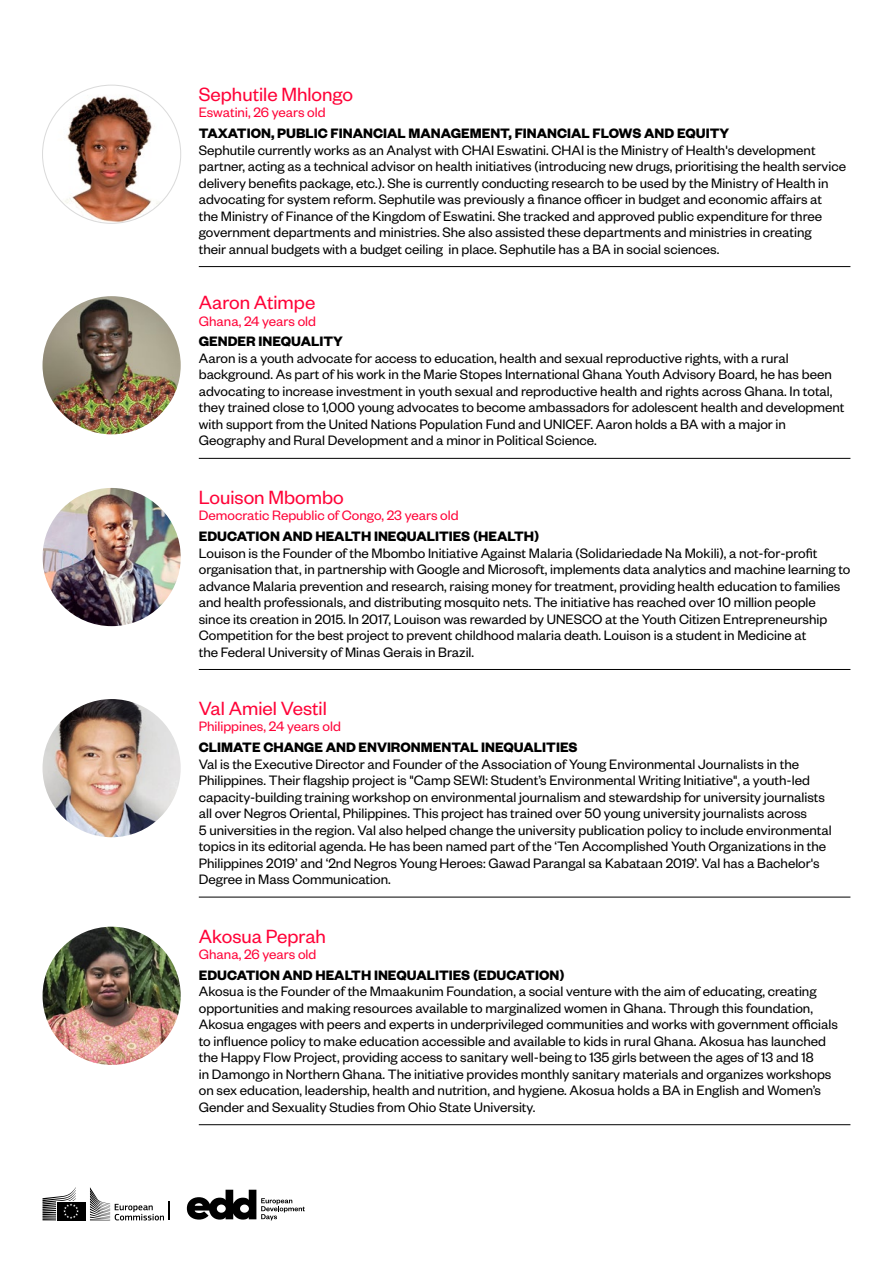
<style>
.page{position:relative;width:893px;height:1263px;background:#fff}
.page>*{position:absolute;margin:0;border:0;box-sizing:border-box;transform-origin:0 0}
.t1{font:21px "Founders Grotesk";color:#ff0338}
.t2{font:15px/16.5px "Founders Grotesk";color:#000}
.t3{font:700 15px "Founders Grotesk";color:#000}
.t4{font:15px "Founders Grotesk";color:#ff0338}
</style>
<div class="page">
<img style="left:43px;top:927px;width:138px;height:138px;border-radius:69px">
<hr style="left:199px;top:1124px;width:651px;height:1px;background:#000">
<img style="left:43px;top:699px;width:138px;height:138px;border-radius:69px">
<hr style="left:199px;top:897px;width:651px;height:1px;background:#000">
<img style="left:43px;top:488px;width:138px;height:138px;border-radius:69px">
<hr style="left:199px;top:669px;width:651px;height:1px;background:#000">
<img style="left:43px;top:296px;width:138px;height:138px;border-radius:69px">
<hr style="left:199px;top:458px;width:651px;height:1px;background:#000">
<img style="left:47px;top:85px;width:130px;height:138px">
<hr style="left:199px;top:266px;width:651px;height:1px;background:#000">
<svg style="left:90px;top:1187px;width:80px;height:33px"></svg>
<div style="left:57px;top:1202px;width:28px;height:18px;background:#000"></div>
<svg style="left:43px;top:1187px;width:36px;height:33px"></svg>
<svg style="left:187px;top:1190px;width:118px;height:30px"></svg>
<h1 class="t1" style="left:199px;top:82px;width:156px">Sephutile Mhlongo</h1>
<p class="t4" style="left:199px;top:103px;width:128px">Eswatini, 26 years old</p>
<p class="t3" style="left:199px;top:124px;width:532px">TAXATION, PUBLIC FINANCIAL MANAGEMENT, FINANCIAL FLOWS AND EQUITY</p>
<p class="t2" style="left:199px;top:141px;width:649px">Sephutile currently works as an Analyst with CHAI Eswatini. CHAI is the Ministry of Health's development partner, acting as a technical advisor on health initiatives (introducing new drugs, prioritising the health service delivery benefits package, etc.). She is currently conducting research to be used by the Ministry of Health in advocating for system reform. Sephutile was previously a finance officer in budget and economic affairs at<br>the Ministry of Finance of the Kingdom of Eswatini. She tracked and approved public expenditure for three government departments and ministries. She also assisted these departments and ministries in creating<br>their annual budgets with a budget ceiling in place. Sephutile has a BA in social sciences.</p>
<h1 class="t1" style="left:199px;top:290px;width:118px">Aaron Atimpe</h1>
<p class="t4" style="left:199px;top:312px;width:119px">Ghana, 24 years old</p>
<p class="t3" style="left:199px;top:332px;width:146px">GENDER INEQUALITY</p>
<p class="t2" style="left:199px;top:349px;width:647px">Aaron is a youth advocate for access to education, health and sexual reproductive rights, with a rural background. As part of his work in the Marie Stopes International Ghana Youth Advisory Board, he has been advocating to increase investment in youth sexual and reproductive health and rights across Ghana. In total, they trained close to 1,000 young advocates to become ambassadors for adolescent health and development with support from the United Nations Population Fund and UNICEF. Aaron holds a BA with a major in Geography and Rural Development and a minor in Political Science.</p>
<h1 class="t1" style="left:199px;top:484px;width:147px">Louison Mbombo</h1>
<p class="t4" style="left:199px;top:506px;width:261px">Democratic Republic of Congo, 23 years old</p>
<p class="t3" style="left:199px;top:527px;width:342px">EDUCATION AND HEALTH INEQUALITIES (HEALTH)</p>
<p class="t2" style="left:199px;top:544px;width:653px">Louison is the Founder of the Mbombo Initiative Against Malaria (Solidariedade Na Mokili), a not-for-profit organisation that, in partnership with Google and Microsoft, implements data analytics and machine learning to advance Malaria prevention and research, raising money for treatment, providing health education to families and health professionals, and distributing mosquito nets. The initiative has reached over 10 million people since its creation in 2015. In 2017, Louison was rewarded by UNESCO at the Youth Citizen Entrepreneurship Competition for the best project to prevent childhood malaria death. Louison is a student in Medicine at<br>the Federal University of Minas Gerais in Brazil.</p>
<h1 class="t1" style="left:199px;top:695px;width:130px">Val Amiel Vestil</h1>
<p class="t4" style="left:199px;top:717px;width:144px">Philippines, 24 years old</p>
<p class="t3" style="left:199px;top:738px;width:380px">CLIMATE CHANGE AND ENVIRONMENTAL INEQUALITIES</p>
<p class="t2" style="left:199px;top:755px;width:634px">Val is the Executive Director and Founder of the Association of Young Environmental Journalists in the Philippines. Their flagship project is "Camp SEWI: Student’s Environmental Writing Initiative", a youth-led capacity-building training workshop on environmental journalism and stewardship for university journalists all over Negros Oriental, Philippines. This project has trained over 50 young university journalists across<br>5 universities in the region. Val also helped change the university publication policy to include environmental topics in its editorial agenda. He has been named part of the ‘Ten Accomplished Youth Organizations in the Philippines 2019’ and ‘2nd Negros Young Heroes: Gawad Parangal sa Kabataan 2019’. Val has a Bachelor's Degree in Mass Communication.</p>
<h1 class="t1" style="left:199px;top:923px;width:129px">Akosua Peprah</h1>
<p class="t4" style="left:199px;top:945px;width:119px">Ghana, 26 years old</p>
<p class="t3" style="left:199px;top:965px;width:367px">EDUCATION AND HEALTH INEQUALITIES (EDUCATION)</p>
<p class="t2" style="left:199px;top:982px;width:641px">Akosua is the Founder of the Mmaakunim Foundation, a social venture with the aim of educating, creating opportunities and making resources available to marginalized women in Ghana. Through this foundation, Akosua engages with peers and experts in underprivileged communities and works with government officials to influence policy to make education accessible and available to kids in rural Ghana. Akosua has launched the Happy Flow Project, providing access to sanitary well-being to 135 girls between the ages of 13 and 18<br>in Damongo in Northern Ghana. The initiative provides monthly sanitary materials and organizes workshops on sex education, leadership, health and nutrition, and hygiene. Akosua holds a BA in English and Women’s Gender and Sexuality Studies from Ohio State University.</p>
</div>
